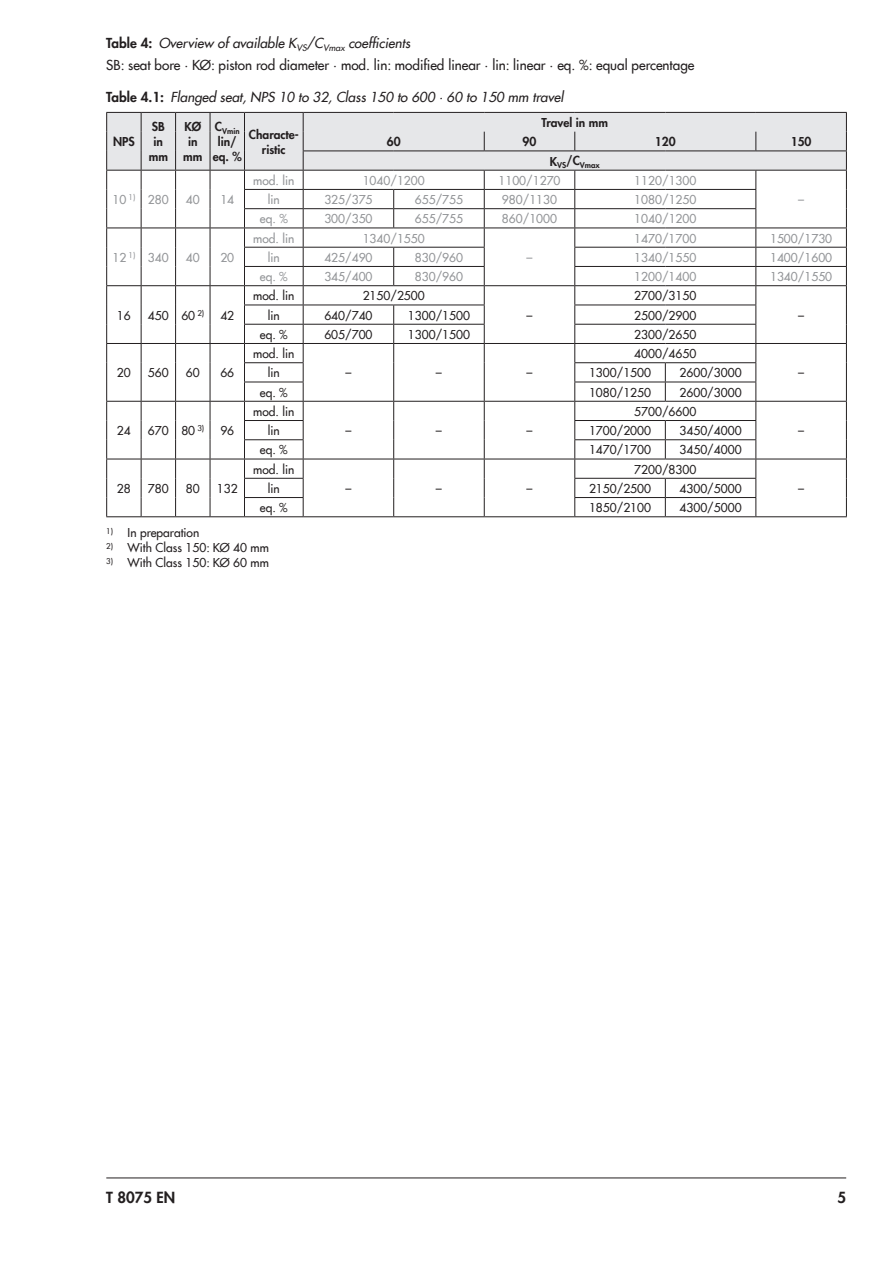
<style>
.page{position:relative;width:893px;height:1263px;background:#fff}
.page>*{position:absolute;margin:0;border:0;box-sizing:border-box;transform-origin:0 0}
.t1{font:800 15px "Futura Com";color:#231f20}
.t2{font:500 13.5px/22.5px "Futura Com";color:#231f20}
.t3{font:italic 500 13.5px "Futura Com";color:#231f20}
.t4{font:500 12px "Futura Com";color:#231f20}
.t5{font:500 12px "Futura Com";color:#939598}
.t6{font:800 12px/15px "Futura Com";color:#231f20;text-align:center}
.t7{font:800 7.8px "Futura Com";color:#231f20}
.s1{font-weight:800}
.s2{font-style:italic}
.s3{font-weight:800;font-style:normal}
</style>
<div class="page">
<hr style="left:106px;top:1177px;width:740px;height:1px;background:#231f20">
<hr style="left:106px;top:516px;width:35px;height:1px;background:#231f20">
<hr style="left:141px;top:516px;width:35px;height:1px;background:#231f20">
<hr style="left:176px;top:516px;width:34px;height:1px;background:#231f20">
<hr style="left:210px;top:516px;width:34px;height:1px;background:#231f20">
<hr style="left:575px;top:516px;width:90px;height:1px;background:#231f20">
<hr style="left:665px;top:516px;width:91px;height:1px;background:#231f20">
<hr style="left:756px;top:516px;width:91px;height:1px;background:#231f20">
<hr style="left:244px;top:516px;width:59px;height:1px;background:#231f20">
<hr style="left:303px;top:516px;width:91px;height:1px;background:#231f20">
<hr style="left:394px;top:516px;width:90px;height:1px;background:#231f20">
<hr style="left:484px;top:516px;width:91px;height:1px;background:#231f20">
<svg style="left:106px;top:112px;width:741px;height:404px"></svg>
<hr style="left:575px;top:228px;width:90px;height:1px;background:#231f20">
<hr style="left:665px;top:228px;width:91px;height:1px;background:#231f20">
<hr style="left:574px;top:247px;width:91px;height:1px;background:#231f20">
<hr style="left:665px;top:247px;width:91px;height:1px;background:#231f20">
<hr style="left:574px;top:266px;width:91px;height:1px;background:#231f20">
<hr style="left:665px;top:266px;width:91px;height:1px;background:#231f20">
<hr style="left:575px;top:285px;width:90px;height:1px;background:#231f20">
<hr style="left:665px;top:285px;width:91px;height:1px;background:#231f20">
<p class="t2" style="left:106px;top:31px;width:590px"><span class="s1">Table 4:</span> <span class="s2">Overview of available K</span><sub>VS</sub><span class="s2">/C</span><sub>Vmax</sub> <span class="s2">coefficients<br></span>SB: seat bore · KØ: piston rod diameter · mod. lin: modified linear · lin: linear · eq. %: equal percentage</p>
<p class="t3" style="left:106px;top:87px;width:459px"><span class="s3">Table 4.1:</span> Flanged seat, NPS 10 to 32, Class 150 to 600 · 60 to 150 mm travel</p>
<p class="t6" style="left:113px;top:134px;width:23px">NPS</p>
<p class="t6" style="left:542px;top:115px;width:68px">Travel in mm</p>
<p class="t6" style="left:149px;top:119px;width:21px">SB in mm</p>
<p class="t6" style="left:183px;top:119px;width:21px">KØ in mm</p>
<p class="t7" style="left:215px;top:125px;width:26px"><sup>C</sup>Vmin</p>
<p class="t6" style="left:213px;top:134px;width:30px">lin/ eq. %</p>
<p class="t6" style="left:249px;top:126px;width:51px">Characte&shy;ristic</p>
<p class="t6" style="left:387px;top:134px;width:15px">60</p>
<p class="t6" style="left:523px;top:134px;width:15px">90</p>
<p class="t6" style="left:655px;top:134px;width:22px">120</p>
<p class="t6" style="left:791px;top:134px;width:22px">150</p>
<p class="t7" style="left:550px;top:160px;width:52px"><sup>K</sup>VS<sup>/C</sup>Vmax</p>
<p class="t5" style="left:112px;top:191px;width:58px">10 <sup>1)</sup> 280</p>
<p class="t5" style="left:186px;top:191px;width:15px">40</p>
<p class="t5" style="left:220px;top:191px;width:15px">14</p>
<p class="t5" style="left:253px;top:171px;width:43px">mod. lin</p>
<p class="t5" style="left:363px;top:171px;width:64px">1040/1200</p>
<p class="t5" style="left:498px;top:171px;width:64px">1100/1270</p>
<p class="t5" style="left:634px;top:171px;width:64px">1120/1300</p>
<p class="t5" style="left:268px;top:191px;width:13px">lin</p>
<p class="t5" style="left:324px;top:191px;width:50px">325/375</p>
<p class="t5" style="left:415px;top:191px;width:50px">655/755</p>
<p class="t5" style="left:502px;top:191px;width:57px">980/1130</p>
<p class="t5" style="left:634px;top:191px;width:64px">1080/1250</p>
<p class="t5" style="left:798px;top:191px;width:7px">–</p>
<p class="t5" style="left:260px;top:210px;width:29px">eq. %</p>
<p class="t5" style="left:324px;top:210px;width:50px">300/350</p>
<p class="t5" style="left:415px;top:210px;width:50px">655/755</p>
<p class="t5" style="left:502px;top:210px;width:57px">860/1000</p>
<p class="t5" style="left:634px;top:210px;width:64px">1040/1200</p>
<p class="t5" style="left:253px;top:229px;width:43px">mod. lin</p>
<p class="t5" style="left:363px;top:229px;width:64px">1340/1550</p>
<p class="t5" style="left:634px;top:229px;width:64px">1470/1700</p>
<p class="t5" style="left:770px;top:229px;width:64px">1500/1730</p>
<p class="t5" style="left:112px;top:248px;width:58px">12 <sup>1)</sup> 340</p>
<p class="t5" style="left:186px;top:248px;width:15px">40</p>
<p class="t5" style="left:220px;top:248px;width:15px">20</p>
<p class="t5" style="left:268px;top:248px;width:13px">lin</p>
<p class="t5" style="left:324px;top:248px;width:50px">425/490</p>
<p class="t5" style="left:415px;top:248px;width:50px">830/960</p>
<p class="t5" style="left:634px;top:248px;width:64px">1340/1550</p>
<p class="t5" style="left:770px;top:248px;width:64px">1400/1600</p>
<p class="t5" style="left:260px;top:268px;width:29px">eq. %</p>
<p class="t5" style="left:324px;top:268px;width:50px">345/400</p>
<p class="t5" style="left:415px;top:268px;width:50px">830/960</p>
<p class="t5" style="left:634px;top:268px;width:64px">1200/1400</p>
<p class="t5" style="left:770px;top:268px;width:64px">1340/1550</p>
<p class="t5" style="left:526px;top:248px;width:7px">–</p>
<p class="t4" style="left:253px;top:287px;width:43px">mod. lin</p>
<p class="t4" style="left:363px;top:287px;width:64px">2150/2500</p>
<p class="t4" style="left:634px;top:287px;width:64px">2700/3150</p>
<p class="t4" style="left:117px;top:306px;width:15px">16</p>
<p class="t4" style="left:148px;top:306px;width:58px">450 60 <sup>2)</sup></p>
<p class="t4" style="left:220px;top:306px;width:15px">42</p>
<p class="t4" style="left:268px;top:306px;width:13px">lin</p>
<p class="t4" style="left:324px;top:306px;width:50px">640/740</p>
<p class="t4" style="left:408px;top:306px;width:64px">1300/1500</p>
<p class="t4" style="left:634px;top:306px;width:64px">2500/2900</p>
<p class="t4" style="left:798px;top:306px;width:7px">–</p>
<p class="t4" style="left:260px;top:325px;width:29px">eq. %</p>
<p class="t4" style="left:324px;top:325px;width:50px">605/700</p>
<p class="t4" style="left:408px;top:325px;width:64px">1300/1500</p>
<p class="t4" style="left:634px;top:325px;width:64px">2300/2650</p>
<p class="t4" style="left:526px;top:306px;width:7px">–</p>
<p class="t4" style="left:253px;top:345px;width:43px">mod. lin</p>
<p class="t4" style="left:634px;top:345px;width:64px">4000/4650</p>
<p class="t4" style="left:117px;top:364px;width:15px">20</p>
<p class="t4" style="left:148px;top:364px;width:22px">560</p>
<p class="t4" style="left:186px;top:364px;width:15px">60</p>
<p class="t4" style="left:220px;top:364px;width:15px">66</p>
<p class="t4" style="left:268px;top:364px;width:13px">lin</p>
<p class="t4" style="left:589px;top:364px;width:64px">1300/1500</p>
<p class="t4" style="left:679px;top:364px;width:64px">2600/3000</p>
<p class="t4" style="left:798px;top:364px;width:7px">–</p>
<p class="t4" style="left:260px;top:383px;width:29px">eq. %</p>
<p class="t4" style="left:589px;top:383px;width:64px">1080/1250</p>
<p class="t4" style="left:679px;top:383px;width:64px">2600/3000</p>
<p class="t4" style="left:345px;top:364px;width:7px">–</p>
<p class="t4" style="left:436px;top:364px;width:7px">–</p>
<p class="t4" style="left:526px;top:364px;width:7px">–</p>
<p class="t4" style="left:253px;top:402px;width:43px">mod. lin</p>
<p class="t4" style="left:634px;top:402px;width:64px">5700/6600</p>
<p class="t4" style="left:117px;top:422px;width:15px">24</p>
<p class="t4" style="left:148px;top:422px;width:58px">670 80 <sup>3)</sup></p>
<p class="t4" style="left:220px;top:422px;width:15px">96</p>
<p class="t4" style="left:268px;top:422px;width:13px">lin</p>
<p class="t4" style="left:589px;top:422px;width:64px">1700/2000</p>
<p class="t4" style="left:679px;top:422px;width:64px">3450/4000</p>
<p class="t4" style="left:798px;top:422px;width:7px">–</p>
<p class="t4" style="left:260px;top:441px;width:29px">eq. %</p>
<p class="t4" style="left:589px;top:441px;width:64px">1470/1700</p>
<p class="t4" style="left:679px;top:441px;width:64px">3450/4000</p>
<p class="t4" style="left:345px;top:422px;width:7px">–</p>
<p class="t4" style="left:436px;top:422px;width:7px">–</p>
<p class="t4" style="left:526px;top:422px;width:7px">–</p>
<p class="t4" style="left:253px;top:460px;width:43px">mod. lin</p>
<p class="t4" style="left:634px;top:460px;width:64px">7200/8300</p>
<p class="t4" style="left:117px;top:479px;width:15px">28</p>
<p class="t4" style="left:148px;top:479px;width:22px">780</p>
<p class="t4" style="left:186px;top:479px;width:15px">80</p>
<p class="t4" style="left:217px;top:479px;width:22px">132</p>
<p class="t4" style="left:268px;top:479px;width:13px">lin</p>
<p class="t4" style="left:589px;top:479px;width:64px">2150/2500</p>
<p class="t4" style="left:679px;top:479px;width:64px">4300/5000</p>
<p class="t4" style="left:798px;top:479px;width:7px">–</p>
<p class="t4" style="left:260px;top:499px;width:29px">eq. %</p>
<p class="t4" style="left:589px;top:499px;width:64px">1850/2100</p>
<p class="t4" style="left:679px;top:499px;width:64px">4300/5000</p>
<p class="t4" style="left:345px;top:479px;width:7px">–</p>
<p class="t4" style="left:436px;top:479px;width:7px">–</p>
<p class="t4" style="left:526px;top:479px;width:7px">–</p>
<p class="t4" style="left:106px;top:523px;width:95px"><sup>1)</sup> In preparation</p>
<p class="t4" style="left:106px;top:538px;width:164px"><sup>2)</sup> With Class 150: KØ 40 mm</p>
<p class="t4" style="left:106px;top:553px;width:164px"><sup>3)</sup> With Class 150: KØ 60 mm</p>
<p class="t1" style="left:106px;top:1186px;width:70px">T 8075 EN</p>
<p class="t1" style="left:837px;top:1186px;width:10px">5</p>
</div>
